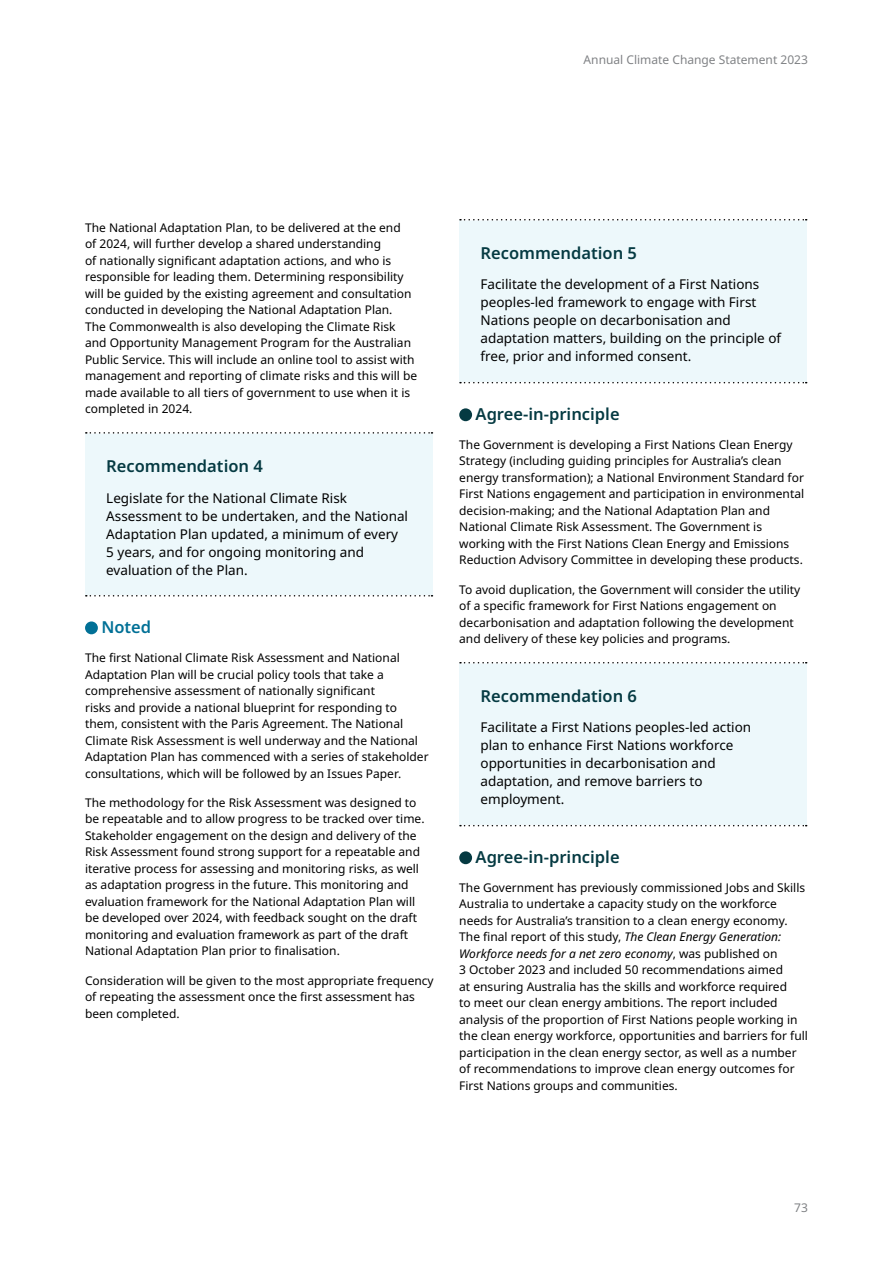
<style>
.page{position:relative;width:893px;height:1263px;background:#fff}
.page>*{position:absolute;margin:0;border:0;box-sizing:border-box;transform-origin:0 0}
.t1{font:600 16.5px "Noto Sans";color:#053a42}
.t2{font:600 16.5px "Noto Sans";color:#017096}
.WF_Body{font:13.5px/18px "Noto Sans";color:#000}
.WF_Body-2{font:12px/16.5px "Noto Sans";color:#000}
.t3{font:12px "Noto Sans";color:#808285}
.s1{font-style:italic}
</style>
<div class="page">
<div style="left:85px;top:433px;width:347px;height:163px;background:#edf8fb"></div>
<svg style="left:86px;top:432px;width:346px;height:2px"></svg>
<svg style="left:86px;top:595px;width:346px;height:1px"></svg>
<div style="left:85px;top:621px;width:13px;height:13px;background:#017096;border-radius:50%"></div>
<div style="left:459px;top:220px;width:347px;height:163px;background:#edf8fb"></div>
<svg style="left:460px;top:219px;width:347px;height:1px"></svg>
<svg style="left:460px;top:382px;width:347px;height:1px"></svg>
<div style="left:459px;top:408px;width:13px;height:13px;background:#053a42;border-radius:50%"></div>
<div style="left:459px;top:663px;width:347px;height:163px;background:#edf8fb"></div>
<svg style="left:460px;top:662px;width:347px;height:1px"></svg>
<svg style="left:460px;top:825px;width:347px;height:1px"></svg>
<div style="left:459px;top:851px;width:13px;height:13px;background:#053a42;border-radius:50%"></div>
<p class="t3" style="left:584px;top:51px;width:226px">Annual Climate Change Statement 2023</p>
<p class="WF_Body-2" style="left:85px;top:219px;width:334px">The National Adaptation Plan, to be delivered at the end<br>of 2024, will further develop a shared understanding<br>of nationally significant adaptation actions, and who is responsible for leading them. Determining responsibility will be guided by the existing agreement and consultation conducted in developing the National Adaptation Plan.<br>The Commonwealth is also developing the Climate Risk and Opportunity Management Program for the Australian Public Service. This will include an online tool to assist with management and reporting of climate risks and this will be made available to all tiers of government to use when it is completed in 2024.</p>
<h4 class="t1" style="left:106px;top:454px;width:158px">Recommendation 4</h4>
<p class="WF_Body" style="left:106px;top:489px;width:303px">Legislate for the National Climate Risk Assessment to be undertaken, and the National Adaptation Plan updated, a minimum of every 5 years, and for ongoing monitoring and evaluation of the Plan.</p>
<h4 class="t2" style="left:101px;top:615px;width:51px">Noted</h4>
<p class="WF_Body-2" style="left:85px;top:650px;width:345px">The first National Climate Risk Assessment and National Adaptation Plan will be crucial policy tools that take a comprehensive assessment of nationally significant<br>risks and provide a national blueprint for responding to them, consistent with the Paris Agreement. The National Climate Risk Assessment is well underway and the National Adaptation Plan has commenced with a series of stakeholder consultations, which will be followed by an Issues Paper.</p>
<p class="WF_Body-2" style="left:85px;top:794px;width:341px">The methodology for the Risk Assessment was designed to be repeatable and to allow progress to be tracked over time.<br>Stakeholder engagement on the design and delivery of the Risk Assessment found strong support for a repeatable and iterative process for assessing and monitoring risks, as well as adaptation progress in the future. This monitoring and evaluation framework for the National Adaptation Plan will be developed over 2024, with feedback sought on the draft monitoring and evaluation framework as part of the draft National Adaptation Plan prior to finalisation.</p>
<p class="WF_Body-2" style="left:85px;top:972px;width:350px">Consideration will be given to the most appropriate frequency of repeating the assessment once the first assessment has been completed.</p>
<h4 class="t1" style="left:480px;top:241px;width:158px">Recommendation 5</h4>
<p class="WF_Body" style="left:480px;top:276px;width:302px">Facilitate the development of a First Nations peoples-led framework to engage with First Nations people on decarbonisation and adaptation matters, building on the principle of free, prior and informed consent.</p>
<h4 class="t1" style="left:476px;top:402px;width:145px">Agree-in-principle</h4>
<p class="WF_Body-2" style="left:459px;top:437px;width:346px">The Government is developing a First Nations Clean Energy Strategy (including guiding principles for Australia’s clean energy transformation); a National Environment Standard for First Nations engagement and participation in environmental decision-making; and the National Adaptation Plan and National Climate Risk Assessment. The Government is working with the First Nations Clean Energy and Emissions Reduction Advisory Committee in developing these products.</p>
<p class="WF_Body-2" style="left:459px;top:581px;width:343px">To avoid duplication, the Government will consider the utility of a specific framework for First Nations engagement on decarbonisation and adaptation following the development and delivery of these key policies and programs.</p>
<h4 class="t1" style="left:480px;top:684px;width:158px">Recommendation 6</h4>
<p class="WF_Body" style="left:480px;top:719px;width:272px">Facilitate a First Nations peoples-led action plan to enhance First Nations workforce opportunities in decarbonisation and adaptation, and remove barriers to employment.</p>
<h4 class="t1" style="left:476px;top:845px;width:145px">Agree-in-principle</h4>
<p class="WF_Body-2" style="left:459px;top:880px;width:350px">The Government has previously commissioned Jobs and Skills Australia to undertake a capacity study on the workforce needs for Australia’s transition to a clean energy economy.<br>The final report of this study, <span class="s1">The Clean Energy Generation:<br>Workforce needs for a net zero economy</span>, was published on<br>3 October 2023 and included 50 recommendations aimed<br>at ensuring Australia has the skills and workforce required<br>to meet our clean energy ambitions. The report included analysis of the proportion of First Nations people working in the clean energy workforce, opportunities and barriers for full participation in the clean energy sector, as well as a number of recommendations to improve clean energy outcomes for First Nations groups and communities.</p>
<p class="t3" style="left:794px;top:1199px;width:15px">73</p>
</div>
